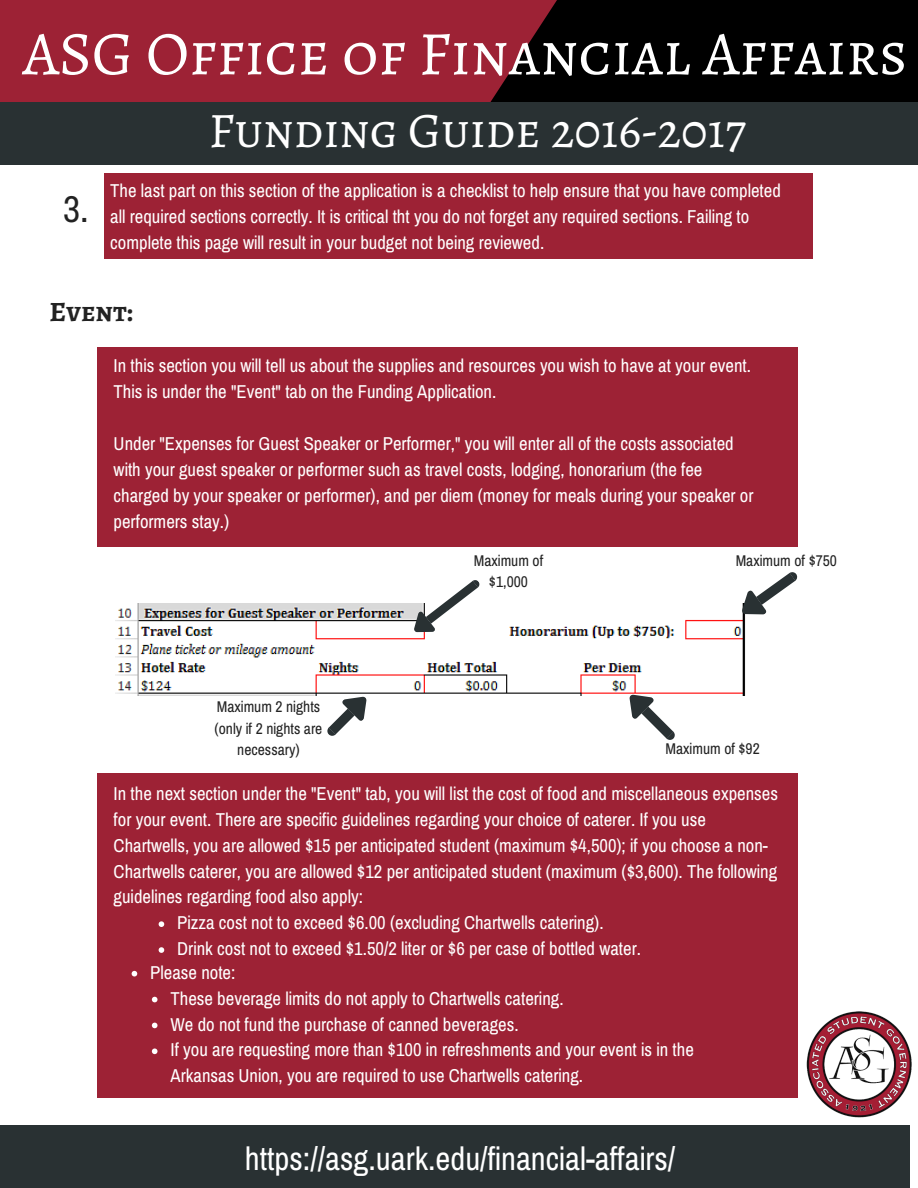
<style>
.page{position:relative;width:918px;height:1188px;background:#fff}
.page>*{position:absolute;margin:0;border:0;box-sizing:border-box;transform-origin:0 0}
.t1{font:62.25px "Alegreya SC";color:#fff}
.t2{font:49.8px "Alegreya SC";color:#fff}
.t3{font:37.35px "Archivo Narrow";color:#222}
.t4{font:32.7px "Archivo Narrow";color:#fff}
.t5{font:700 28.05px "Alegreya SC";color:#222}
.t6{font:18.75px/25.8px "Archivo Narrow";color:#fff}
.t7{font:15.6px/21.3px "Archivo Narrow";color:#222;text-align:center}
</style>
<div class="page">
<div style="left:0;top:0;width:724px;height:124px;background:#9d2235"></div>
<div style="left:471px;top:0;width:447px;height:126px;background:#000"></div>
<svg style="left:471px;top:0;width:86px;height:102px"></svg>
<div style="left:0;top:102px;width:918px;height:63px;background:#293133"></div>
<img style="left:807px;top:1011px;width:105px;height:106px">
<div style="left:0;top:1125px;width:909px;height:63px;background:#293133"></div>
<div style="left:104px;top:173px;width:709px;height:86px;background:#9d2235"></div>
<div style="left:97px;top:348px;width:700px;height:199px;background:#9d2235"></div>
<svg style="left:327px;top:696px;width:40px;height:40px"></svg>
<img style="left:116px;top:603px;width:630px;height:92px">
<svg style="left:735px;top:572px;width:63px;height:52px"></svg>
<svg style="left:407px;top:580px;width:74px;height:61px"></svg>
<svg style="left:621px;top:686px;width:56px;height:54px"></svg>
<div style="left:97px;top:773px;width:701px;height:325px;background:#9d2235"></div>
<svg style="left:159px;top:921px;width:5px;height:6px"></svg>
<svg style="left:159px;top:947px;width:5px;height:6px"></svg>
<svg style="left:132px;top:971px;width:5px;height:5px"></svg>
<svg style="left:152px;top:997px;width:5px;height:5px"></svg>
<svg style="left:152px;top:1023px;width:5px;height:5px"></svg>
<svg style="left:152px;top:1048px;width:5px;height:6px"></svg>
<h1 class="t1" style="left:23px;top:11px;width:886px">ASG Office of Financial Affairs</h1>
<h2 class="t2" style="left:209px;top:97px;width:539px">Funding Guide 2016-2017</h2>
<h3 class="t3" style="left:63px;top:187px;width:27px">3.</h3>
<p class="t6" style="left:110px;top:177px;width:672px">The last part on this section of the application is a checklist to help ensure that you have completed all required sections correctly. It is critical tht you do not forget any required sections. Failing to complete this page will result in your budget not being reviewed.</p>
<h3 class="t5" style="left:49px;top:292px;width:85px">Event:</h3>
<p class="t6" style="left:114px;top:353px;width:639px">In this section you will tell us about the supplies and resources you wish to have at your event.<br>This is under the "Event" tab on the Funding Application.</p>
<p class="t6" style="left:114px;top:430px;width:641px">Under "Expenses for Guest Speaker or Performer," you will enter all of the costs associated with your guest speaker or performer such as travel costs, lodging, honorarium (the fee charged by your speaker or performer), and per diem (money for meals during your speaker or performers stay.)</p>
<p class="t7" style="left:474px;top:550px;width:71px">Maximum of $1,000</p>
<p class="t7" style="left:736px;top:550px;width:103px">Maximum of $750</p>
<p class="t7" style="left:215px;top:696px;width:109px">Maximum 2 nights (only if 2 nights are necessary)</p>
<p class="t7" style="left:666px;top:737px;width:96px">Maximum of $92</p>
<p class="t6" style="left:114px;top:780px;width:666px">In the next section under the "Event" tab, you will list the cost of food and miscellaneous expenses</p>
<p class="t6" style="left:114px;top:806px;width:594px">for your event. There are specific guidelines regarding your choice of caterer. If you use</p>
<p class="t6" style="left:114px;top:832px;width:656px">Chartwells, you are allowed $15 per anticipated student (maximum $4,500); if you choose a non-</p>
<p class="t6" style="left:114px;top:858px;width:665px">Chartwells caterer, you are allowed $12 per anticipated student (maximum ($3,600). The following</p>
<p class="t6" style="left:114px;top:884px;width:251px">guidelines regarding food also apply:</p>
<p class="t6" style="left:177px;top:910px;width:428px">Pizza cost not to exceed $6.00 (excluding Chartwells catering).</p>
<p class="t6" style="left:177px;top:935px;width:465px">Drink cost not to exceed $1.50/2 liter or $6 per case of bottled water.</p>
<p class="t6" style="left:171px;top:959px;width:525px;text-indent:-20px">Please note:<br>These beverage limits do not apply to Chartwells catering.<br>We do not fund the purchase of canned beverages.<br>If you are requesting more than $100 in refreshments and your event is in the Arkansas Union, you are required to use Chartwells catering.</p>
<h3 class="t4" style="left:245px;top:1139px;width:432px">https://asg.uark.edu/financial-affairs/</h3>
</div>
